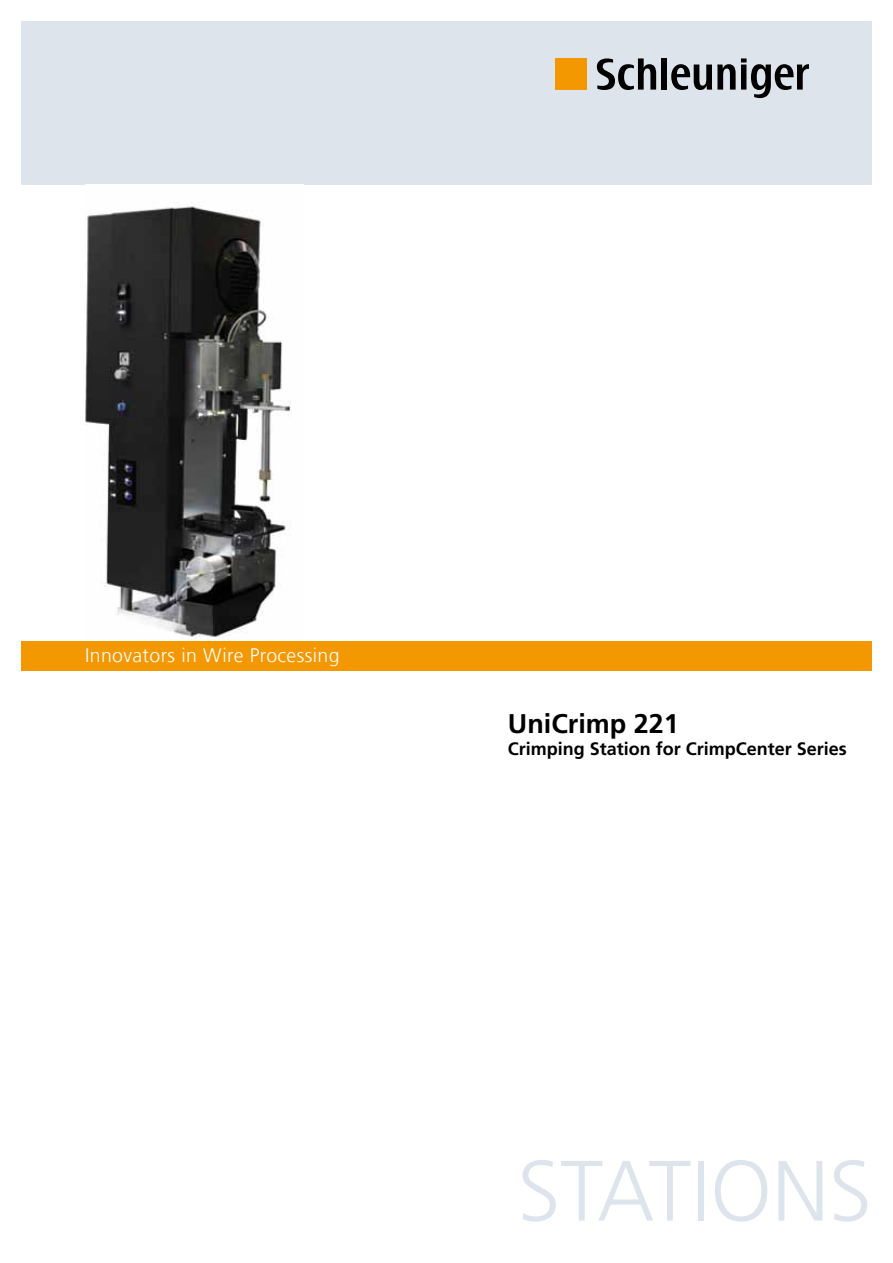
<style>
.page{position:relative;width:893px;height:1263px;background:#fff}
.page>*{position:absolute;margin:0;border:0;box-sizing:border-box;transform-origin:0 0}
.t1{font:300 85.5px "Frutiger LT Com";color:#dde4eb}
.t2{font:700 27px "Frutiger LT Com";color:#000}
.t3{font:300 19.5px "Frutiger LT Com";letter-spacing:.02em;color:#fff}
.t4{font:700 18px "Frutiger LT Com";color:#000}
</style>
<div class="page">
<div style="left:21px;top:641px;width:851px;height:29px;background:#f39800"></div>
<div style="left:21px;top:21px;width:851px;height:163px;background:#dde4eb"></div>
<div style="left:556px;top:58px;width:31px;height:32px;background:#f39800"></div>
<svg style="left:596px;top:58px;width:213px;height:40px"></svg>
<img style="left:85px;top:206px;width:206px;height:435px">
<p class="t3" style="left:85px;top:644px;width:256px">Innovators in Wire Processing</p>
<h2 class="t2" style="left:508px;top:708px;width:173px">UniCrimp 221</h2>
<p class="t4" style="left:508px;top:738px;width:341px">Crimping Station for CrimpCenter Series</p>
<h1 class="t1" style="left:518px;top:1141px;width:356px">stations</h1>
</div>
